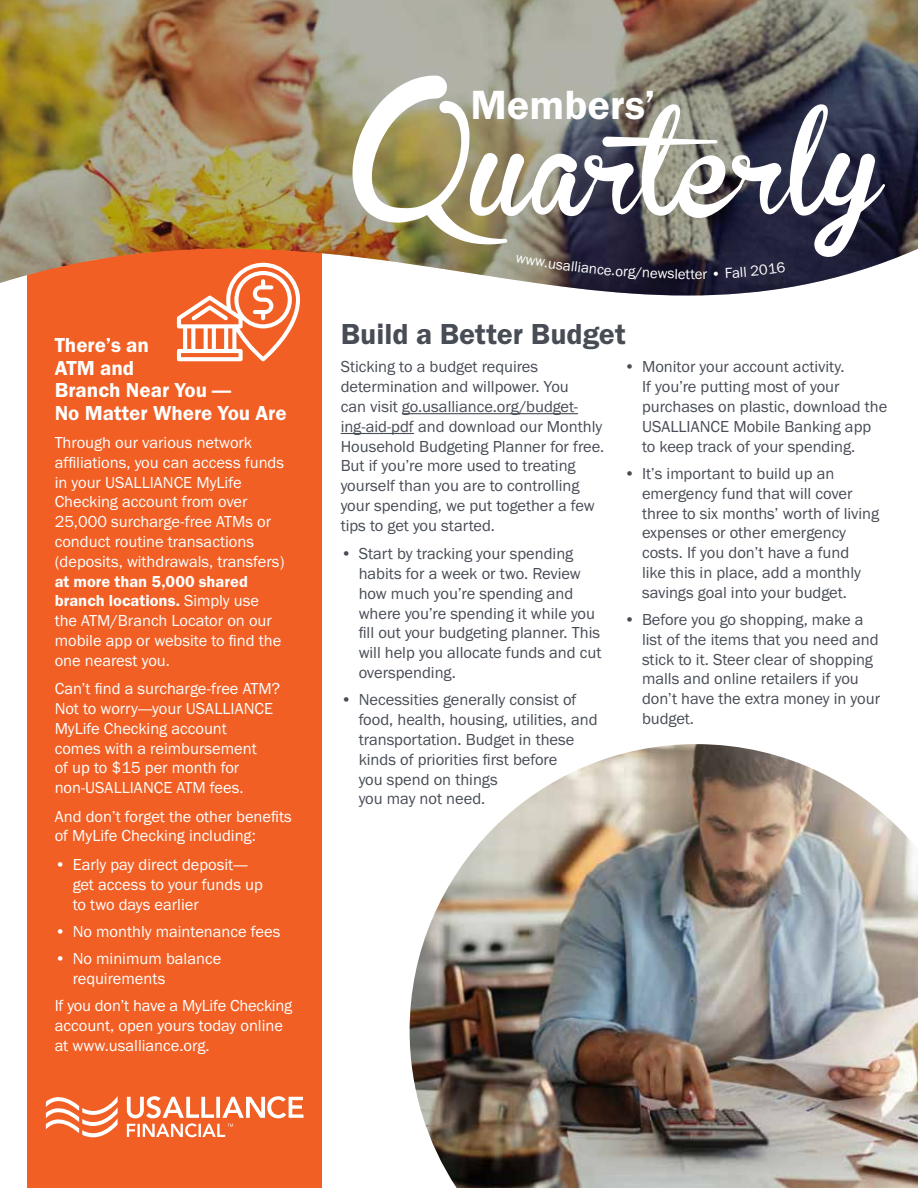
<style>
.page{position:relative;width:918px;height:1188px;background:#fff}
.page>*{position:absolute;margin:0;border:0;box-sizing:border-box;transform-origin:0 0}
.t1{font:42.3px "Franklin Gothic URW Dem";color:#fff}
.t2{font:30px "Franklin Gothic URW Dem";color:#474c55}
.t3{font:21px/22.5px "Franklin Gothic URW Dem";color:#fff}
.t4{font:16.5px/19.8px "Franklin Gothic URW Boo";color:#474c55}
.t5{font:16.5px/19.8px "Franklin Gothic URW Boo";color:#fff}
.t6{font:16.5px/19.8px "Franklin Gothic URW Dem";color:#fff}
.t7{font:15px "Franklin Gothic URW Boo";color:#fff}
.s1{font-family:"Franklin Gothic URW Boo"}
</style>
<div class="page">
<div style="left:27px;top:0;width:295px;height:1188px;background:#f15f24"></div>
<img style="left:0;top:0;width:918px;height:352px">
<svg style="left:177px;top:263px;width:123px;height:98px"></svg>
<svg style="left:46px;top:1096px;width:72px;height:41px"></svg>
<svg style="left:127px;top:1096px;width:176px;height:41px"></svg>
<hr style="left:402px;top:413px;width:176px;height:1px;background:#474c55">
<hr style="left:341px;top:433px;width:73px;height:1px;background:#474c55">
<img style="left:410px;top:744px;width:508px;height:444px">
<img style="left:353px;top:76px;width:532px;height:204px">
<h1 class="t1" style="left:471px;top:78px;width:186px">Members’</h1>
<p class="t3" style="left:55px;top:333px;width:234px">There’s an<br>ATM and<br>Branch Near You —<br>No Matter Where You Are</p>
<p class="t5" style="left:55px;top:432px;width:231px">Through our various network affiliations, you can access funds in your USALLIANCE MyLife<br>Checking account from over<br>25,000 surcharge-free ATMs or conduct routine transactions (deposits, withdrawals, transfers)</p>
<p class="t6" style="left:55px;top:571px;width:206px">at more than 5,000 shared branch locations. <span class="s1">Simply use</span></p>
<p class="t5" style="left:55px;top:610px;width:228px">the ATM/Branch Locator on our mobile app or website to find the one nearest you.</p>
<p class="t5" style="left:55px;top:679px;width:227px">Can’t find a surcharge-free ATM?<br>Not to worry—your USALLIANCE<br>MyLife Checking account<br>comes with a reimbursement<br>of up to $15 per month for non-USALLIANCE ATM fees.</p>
<p class="t5" style="left:55px;top:806px;width:239px">And don’t forget the other benefits of MyLife Checking including:</p>
<p class="t5" style="left:73px;top:854px;width:192px;text-indent:-18px">• Early pay direct deposit— get access to your funds up to two days earlier</p>
<p class="t5" style="left:55px;top:921px;width:227px">• No monthly maintenance fees</p>
<p class="t5" style="left:73px;top:948px;width:150px;text-indent:-18px">• No minimum balance requirements</p>
<p class="t5" style="left:55px;top:996px;width:239px">If you don’t have a MyLife Checking account, open yours today online at www.usalliance.org.</p>
<p class="t7" style="left:572px;top:257px;width:20px;rotate:7deg">llia</p>
<p class="t7" style="left:686px;top:264px;width:19px">tte</p>
<h2 class="t2" style="left:341px;top:316px;width:286px">Build a Better Budget</h2>
<p class="t4" style="left:341px;top:357px;width:265px">Sticking to a budget requires determination and willpower. You<br>can visit go.usalliance.org/budget&shy;ing-aid-pdf and download our Monthly Household Budgeting Planner for free.<br>But if you’re more used to treating yourself than you are to controlling your spending, we put together a few tips to get you started.</p>
<p class="t4" style="left:359px;top:544px;width:244px;text-indent:-18px">• Start by tracking your spending habits for a week or two. Review how much you’re spending and where you’re spending it while you fill out your budgeting planner. This will help you allocate funds and cut overspending.</p>
<p class="t4" style="left:359px;top:690px;width:241px;text-indent:-18px">• Necessities generally consist of food, health, housing, utilities, and transportation. Budget in these kinds of priorities first before<br>you spend on things<br>you may not need.</p>
<p class="t4" style="left:642px;top:357px;width:247px;text-indent:-18px">• Monitor your account activity.<br>If you’re putting most of your purchases on plastic, download the<br>USALLIANCE Mobile Banking app to keep track of your spending.</p>
<p class="t4" style="left:642px;top:463px;width:239px;text-indent:-18px">• It’s important to build up an emergency fund that will cover three to six months’ worth of living expenses or other emergency costs. If you don’t have a fund<br>like this in place, add a monthly savings goal into your budget.</p>
<p class="t4" style="left:642px;top:609px;width:240px;text-indent:-18px">• Before you go shopping, make a list of the items that you need and stick to it. Steer clear of shopping malls and online retailers if you don’t have the extra money in your budget.</p>
</div>
